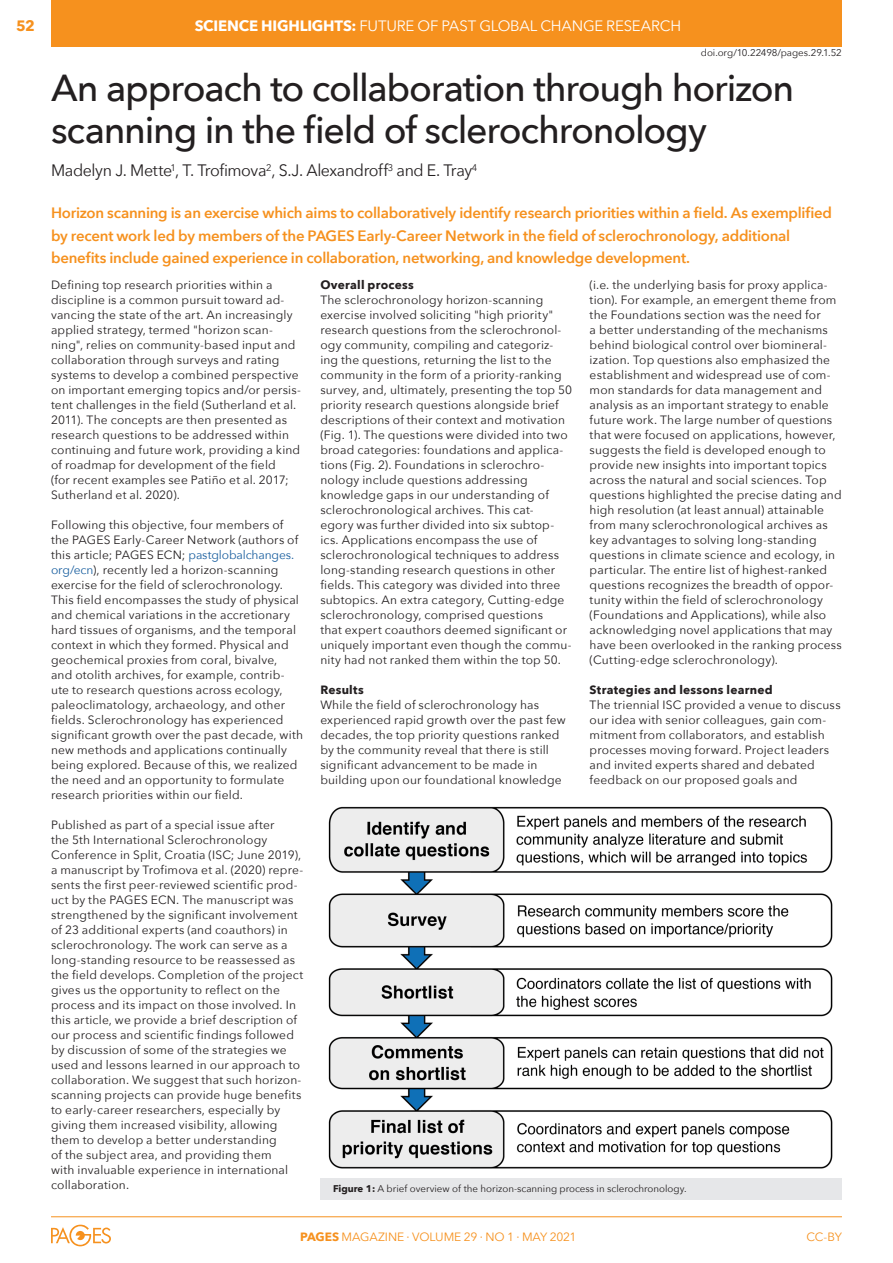
<style>
.page{position:relative;width:893px;height:1263px;background:#fff}
.page>*{position:absolute;margin:0;border:0;box-sizing:border-box;transform-origin:0 0}
.ARTICLE-Title{font:500 37.5px/42px "Avenir Next";letter-spacing:-.03em;color:#231f20}
.ARTICLE-Authors{font:16.5px "Avenir Next";letter-spacing:-.025em;color:#231f20}
.ARTICLE-Abstract{font:600 15px/22.5px "Avenir Next";letter-spacing:-.015em;color:#f6911e}
.HEADER-Title{font:15px "Avenir Next";letter-spacing:-.015em;color:#fff}
.HEADER-Title-2{font:700 15px "Avenir Next";letter-spacing:-.015em;color:#fff}
.t1{font:700 15px "Avenir Next";color:#f6911e}
._3col-text{font:12px/15px "Avenir Next";letter-spacing:.015em;color:#231f20}
._3col-subtitles{font:700 12px "Avenir Next";letter-spacing:.02em;color:#231f20}
.t2{font:12px "Avenir Next";letter-spacing:-.005em;color:#f6911e}
.ARTICLE-Figure_Capti{font:9.75px "Avenir Next";color:#231f20}
.DOI{font:9.75px "Avenir Next";letter-spacing:-.005em;color:#231f20}
.s1{font-weight:400}
.s2{color:#175d9e}
.s3{font-weight:700}
</style>
<div class="page">
<hr style="left:51px;top:1216px;width:791px;height:1px;background:#f6911e">
<svg style="left:51px;top:1225px;width:60px;height:21px"></svg>
<div style="left:51px;top:0;width:791px;height:46px;background:#f6911e"></div>
<div style="left:320px;top:1178px;width:522px;height:21px;background:#e6e7e9"></div>
<img style="left:328px;top:806px;width:505px;height:363px">
<p class="t1" style="left:16px;top:13px;width:20px">52</p>
<p class="HEADER-Title-2" style="left:195px;top:12px;width:183px">SCIENCE HIGHLIGHTS: <span class="s1">Futu</span></p>
<p class="HEADER-Title" style="left:397px;top:13px;width:54px">reof past</p>
<p class="HEADER-Title" style="left:479px;top:13px;width:11px">glo</p>
<p class="HEADER-Title" style="left:510px;top:13px;width:63px">bal change</p>
<p class="HEADER-Title" style="left:606px;top:13px;width:19px">resea</p>
<p class="HEADER-Title" style="left:651px;top:13px;width:31px">rch</p>
<p class="DOI" style="left:701px;top:45px;width:143px">doi.org/10.22498/pages.29.1.52</p>
<p class="ARTICLE-Title" style="left:51px;top:66px;width:745px">An approach to collaboration through horizon scanning in the field of sclerochronology</p>
<p class="ARTICLE-Authors" style="left:51px;top:157px;width:428px">Madelyn J. Mette<sup>1</sup>, T. Trofimova<sup>2</sup>, S.J. Alexandroff<sup>3</sup> and E. Tray<sup>4</sup></p>
<p class="ARTICLE-Abstract" style="left:51px;top:201px;width:782px">Horizon scanning is an exercise which aims to collaboratively identify research priorities within a field. As exemplified by recent work led by members of the PAGES Early-Career Network in the field of sclerochronology, additional benefits include gained experience in collaboration, networking, and knowledge development.</p>
<p class="_3col-text" style="left:51px;top:277px;width:251px">Defining top research priorities within a discipline is a common pursuit toward ad&shy;vancing the state of the art. An increasingly applied strategy, termed "horizon scan&shy;ning", relies on community-based input and collaboration through surveys and rating systems to develop a combined perspective on important emerging topics and/or persis&shy;tent challenges in the field (Sutherland et al.<br>2011). The concepts are then presented as research questions to be addressed within continuing and future work, providing a kind of roadmap for development of the field<br>(for recent examples see Patiño et al. 2017; Sutherland et al. 2020).</p>
<p class="_3col-text" style="left:51px;top:517px;width:254px">Following this objective, four members of the PAGES Early-Career Network (authors of this article; PAGES ECN; <span class="s2">pastglobalchanges. org/ecn</span>), recently led a horizon-scanning exercise for the field of sclerochronology.<br>This field encompasses the study of physical and chemical variations in the accretionary hard tissues of organisms, and the temporal context in which they formed. Physical and geochemical proxies from coral, bivalve,<br>and otolith archives, for example, contrib&shy;ute to research questions across ecology, paleoclimatology, archaeology, and other fields. Sclerochronology has experienced significant growth over the past decade, with new methods and applications continually being explored. Because of this, we realized the need and an opportunity to formulate research priorities within our field.</p>
<p class="_3col-text" style="left:51px;top:817px;width:254px">Published as part of a special issue after<br>the 5th International Sclerochronology Conference in Split, Croatia (ISC; June 2019), a manuscript by Trofimova et al. (2020) repre&shy;sents the first peer-reviewed scientific prod&shy;uct by the PAGES ECN. The manuscript was strengthened by the significant involvement of 23 additional experts (and coauthors) in sclerochronology. The work can serve as a long-standing resource to be reassessed as the field develops. Completion of the project gives us the opportunity to reflect on the process and its impact on those involved. In this article, we provide a brief description of our process and scientific findings followed by discussion of some of the strategies we used and lessons learned in our approach to collaboration. We suggest that such horizon&shy;scanning projects can provide huge benefits to early-career researchers, especially by giving them increased visibility, allowing them to develop a better understanding<br>of the subject area, and providing them<br>with invaluable experience in international collaboration.</p>
<p class="_3col-subtitles" style="left:320px;top:274px;width:95px">Overall process</p>
<p class="_3col-text" style="left:320px;top:292px;width:253px">The sclerochronology horizon-scanning exercise involved soliciting "high priority" research questions from the sclerochronol&shy;ogy community, compiling and categoriz&shy;ing the questions, returning the list to the community in the form of a priority-ranking survey, and, ultimately, presenting the top 50 priority research questions alongside brief descriptions of their context and motivation (Fig. 1). The questions were divided into two broad categories: foundations and applica&shy;tions (Fig. 2). Foundations in sclerochro&shy;nology include questions addressing knowledge gaps in our understanding of sclerochronological archives. This cat-<br>egory was further divided into six subtop&shy;ics. Applications encompass the use of sclerochronological techniques to address long-standing research questions in other fields. This category was divided into three subtopics. An extra category, Cutting-edge sclerochronology, comprised questions<br>that expert coauthors deemed significant or uniquely important even though the commu&shy;nity had not ranked them within the top 50.</p>
<p class="_3col-subtitles" style="left:320px;top:679px;width:45px">Results</p>
<p class="_3col-text" style="left:320px;top:697px;width:247px">While the field of sclerochronology has experienced rapid growth over the past few decades, the top priority questions ranked by the community reveal that there is still significant advancement to be made in building upon our foundational knowledge</p>
<p class="_3col-text" style="left:590px;top:277px;width:254px">(i.e. the underlying basis for proxy applica&shy;tion). For example, an emergent theme from the Foundations section was the need for<br>a better understanding of the mechanisms behind biological control over biomineral&shy;ization. Top questions also emphasized the establishment and widespread use of com&shy;mon standards for data management and analysis as an important strategy to enable future work. The large number of questions that were focused on applications, however, suggests the field is developed enough to provide new insights into important topics across the natural and social sciences. Top questions highlighted the precise dating and high resolution (at least annual) attainable from many sclerochronological archives as key advantages to solving long-standing questions in climate science and ecology, in particular. The entire list of highest-ranked questions recognizes the breadth of oppor&shy;tunity within the field of sclerochronology (Foundations and Applications), while also acknowledging novel applications that may have been overlooked in the ranking process (Cutting-edge sclerochronology).</p>
<p class="_3col-subtitles" style="left:590px;top:679px;width:185px">Strategies and lessons learned</p>
<p class="_3col-text" style="left:590px;top:697px;width:253px">The triennial ISC provided a venue to discuss our idea with senior colleagues, gain com&shy;mitment from collaborators, and establish processes moving forward. Project leaders and invited experts shared and debated feedback on our proposed goals and</p>
<p class="ARTICLE-Figure_Capti" style="left:333px;top:1180px;width:355px"><span class="s3">Figure 1:</span> A brief overview of the horizon-scanning process in sclerochronology.</p>
<p class="t2" style="left:300px;top:1227px;width:278px"><span class="s3">PAGES</span> MAGAZINE ∙ VOLUME 29 ∙ NO 1 ∙ May 2021</p>
<p class="t2" style="left:807px;top:1227px;width:37px">CC-BY</p>
</div>
